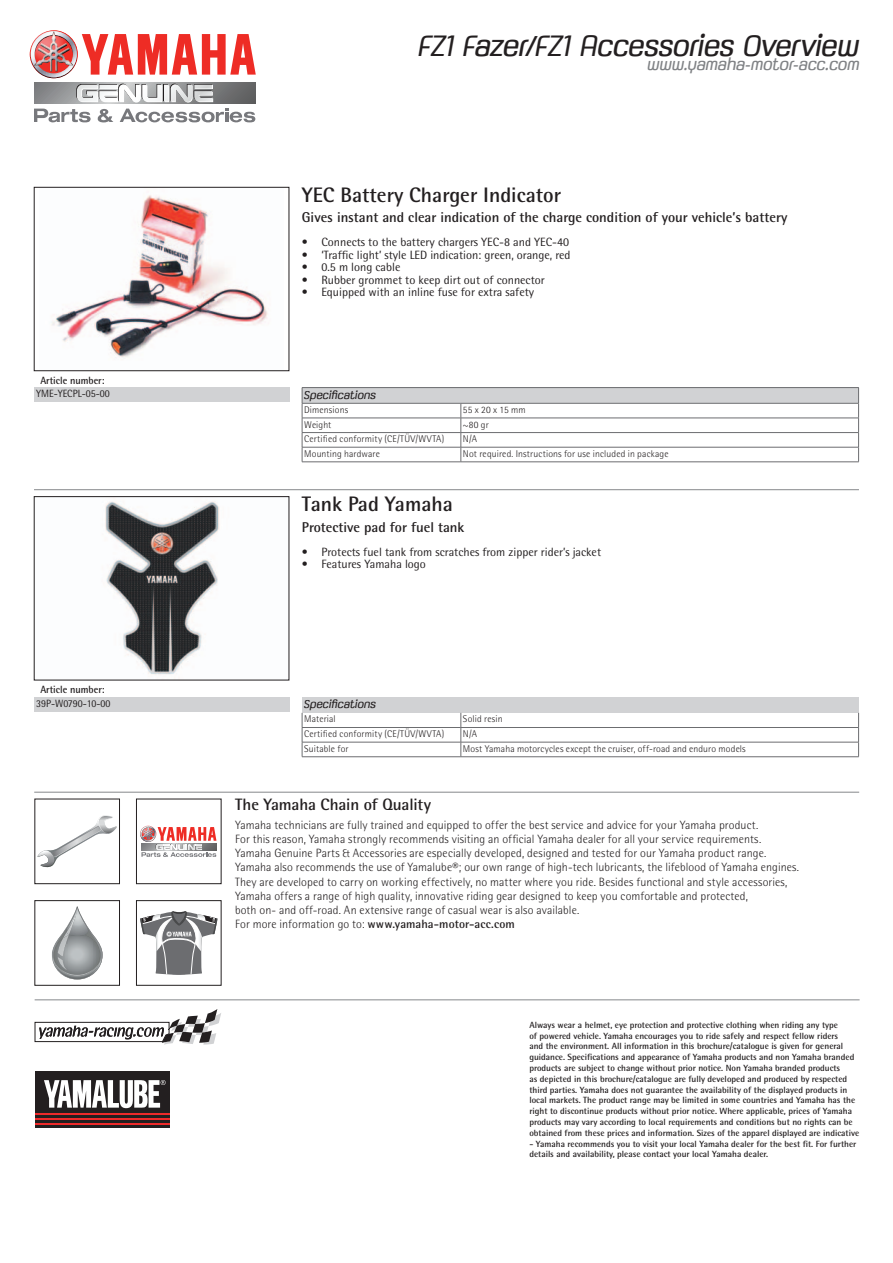
<style>
.page{position:relative;width:893px;height:1263px;background:#fff}
.page>*{position:absolute;margin:0;border:0;box-sizing:border-box;transform-origin:0 0}
.t1{font:italic 300 29.25px "GFT Yamaha Motor";color:#231f20}
.t2{font:700 21px "Rotis Semi Sans Std";color:#231f20}
.t3{font:italic 300 16.5px "GFT Yamaha Motor";color:#808285}
.t4{font:700 16.5px "Rotis Semi Sans Std";letter-spacing:-.01em;color:#231f20}
.t5{font:700 14.25px "Rotis Semi Sans Std";color:#231f20}
.t6{font:300 12px/14.2px "Rotis Semi Sans Std";letter-spacing:.01em;color:#231f20}
.t7{font:12px "Rotis Semi Sans Std";color:#231f20}
.t8{font:italic 300 11.25px "GFT Yamaha Motor";letter-spacing:.015em;color:#231f20}
.t9{font:10.5px "Rotis Semi Sans Std";color:#231f20;scale:.95 1}
.t10{font:700 10.5px "Rotis Semi Sans Std";color:#231f20;scale:.95 1}
.t11{font:300 9.75px "Rotis Semi Sans Std";letter-spacing:.015em;color:#231f20}
.t12{font:700 9px/10.8px "Rotis Semi Sans Std";color:#231f20}
.s1{font-weight:700}
</style>
<div class="page">
<svg style="left:34px;top:109px;width:221px;height:13px"></svg>
<svg style="left:34px;top:82px;width:221px;height:22px"></svg>
<svg style="left:76px;top:84px;width:137px;height:19px"></svg>
<svg style="left:30px;top:30px;width:226px;height:48px"></svg>
<img style="left:35px;top:32px;width:38px;height:39px">
<svg style="left:34px;top:1009px;width:187px;height:36px"></svg>
<div style="left:35px;top:1071px;width:134px;height:57px;background:#231f20"></div>
<hr style="left:35px;top:1114px;width:134px;height:1px;background:#ee2a2a">
<hr style="left:35px;top:1118px;width:134px;height:1px;background:#ee2a2a">
<hr style="left:35px;top:1123px;width:134px;height:1px;background:#ee2a2a">
<svg style="left:44px;top:1080px;width:122px;height:28px"></svg>
<hr style="left:35px;top:999px;width:825px;height:1px;background:#939598">
<svg style="left:37px;top:815px;width:80px;height:52px"></svg>
<div style="left:35px;top:799px;width:85px;height:85px;border:1px solid #231f20"></div>
<svg style="left:52px;top:906px;width:51px;height:74px"></svg>
<img style="left:67px;top:908px;width:10px;height:26px">
<div style="left:35px;top:900px;width:85px;height:85px;border:1px solid #231f20"></div>
<svg style="left:140px;top:826px;width:76px;height:31px"></svg>
<div style="left:136px;top:799px;width:85px;height:85px;border:1px solid #231f20"></div>
<svg style="left:140px;top:911px;width:77px;height:64px"></svg>
<div style="left:136px;top:900px;width:85px;height:85px;border:1px solid #231f20"></div>
<img style="left:105px;top:501px;width:115px;height:174px">
<div style="left:34px;top:697px;width:255px;height:15px;background:#d1d2d4"></div>
<div style="left:302px;top:697px;width:557px;height:16px;background:#d1d2d4"></div>
<svg style="left:302px;top:713px;width:1px;height:43px"></svg>
<hr style="left:302px;top:727px;width:159px;height:1px;background:#6c6d70">
<hr style="left:302px;top:742px;width:159px;height:1px;background:#6c6d70">
<hr style="left:302px;top:756px;width:159px;height:1px;background:#6c6d70">
<svg style="left:461px;top:713px;width:1px;height:43px"></svg>
<hr style="left:461px;top:727px;width:398px;height:1px;background:#6c6d70">
<svg style="left:858px;top:713px;width:1px;height:43px"></svg>
<hr style="left:461px;top:742px;width:398px;height:1px;background:#6c6d70">
<hr style="left:461px;top:756px;width:398px;height:1px;background:#6c6d70">
<hr style="left:34px;top:792px;width:825px;height:1px;background:#939598">
<img style="left:51px;top:195px;width:217px;height:163px">
<div style="left:34px;top:187px;width:255px;height:184px;border:1px solid #231f20"></div>
<div style="left:34px;top:387px;width:255px;height:15px;background:#d1d2d4"></div>
<div style="left:302px;top:388px;width:557px;height:15px;background:#d1d2d4"></div>
<hr style="left:302px;top:387px;width:557px;height:1px;background:#6c6d70">
<svg style="left:302px;top:388px;width:1px;height:74px"></svg>
<hr style="left:302px;top:403px;width:159px;height:1px;background:#6c6d70">
<hr style="left:302px;top:418px;width:159px;height:1px;background:#6c6d70">
<hr style="left:302px;top:432px;width:159px;height:1px;background:#6c6d70">
<hr style="left:302px;top:447px;width:159px;height:1px;background:#6c6d70">
<hr style="left:302px;top:462px;width:159px;height:1px;background:#6c6d70">
<svg style="left:461px;top:404px;width:1px;height:58px"></svg>
<hr style="left:461px;top:403px;width:398px;height:1px;background:#6c6d70">
<svg style="left:858px;top:388px;width:1px;height:74px"></svg>
<hr style="left:461px;top:418px;width:398px;height:1px;background:#6c6d70">
<hr style="left:461px;top:432px;width:398px;height:1px;background:#6c6d70">
<hr style="left:461px;top:447px;width:398px;height:1px;background:#6c6d70">
<hr style="left:461px;top:462px;width:398px;height:1px;background:#6c6d70">
<hr style="left:34px;top:489px;width:825px;height:1px;background:#939598">
<p class="t10" style="left:40px;top:377px;width:69px">Article number:</p>
<p class="t9" style="left:36px;top:390px;width:79px">YME-YECPL-05-00</p>
<p class="t10" style="left:40px;top:686px;width:69px">Article number:</p>
<p class="t9" style="left:36px;top:700px;width:80px">39P-W0790-10-00</p>
<h1 class="t1" style="left:418px;top:33px;width:443px">FZ1 Fazer/FZ1 Accessories Overview</h1>
<h3 class="t3" style="left:648px;top:57px;width:214px">www.yamaha-motor-acc.com</h3>
<h2 class="t2" style="left:302px;top:187px;width:261px">YEC Battery Charger Indicator</h2>
<h3 class="t5" style="left:302px;top:213px;width:487px">Gives instant and clear indication of the charge condition of your vehicle’s battery</h3>
<h3 class="t7" style="left:302px;top:238px;width:269px">• Connects to the battery chargers YEC-8 and YEC-40</h3>
<h3 class="t7" style="left:302px;top:251px;width:270px">• ‘Traffic light’ style LED indication: green, orange, red</h3>
<h3 class="t7" style="left:302px;top:263px;width:100px">• 0.5 m long cable</h3>
<h3 class="t7" style="left:302px;top:275px;width:244px">• Rubber grommet to keep dirt out of connector</h3>
<h3 class="t7" style="left:302px;top:288px;width:234px">• Equipped with an inline fuse for extra safety</h3>
<p class="t8" style="left:304px;top:390px;width:73px">Specifications</p>
<p class="t11" style="left:304px;top:406px;width:45px">Dimensions</p>
<p class="t11" style="left:463px;top:406px;width:64px">55 x 20 x 15 mm</p>
<p class="t11" style="left:304px;top:421px;width:29px">Weight</p>
<p class="t11" style="left:463px;top:421px;width:27px">~80 gr</p>
<p class="t11" style="left:304px;top:435px;width:142px">Certified conformity (CE/TÜV/WVTA)</p>
<p class="t11" style="left:463px;top:435px;width:15px">N/A</p>
<p class="t11" style="left:304px;top:450px;width:77px">Mounting hardware</p>
<p class="t11" style="left:463px;top:450px;width:207px">Not required. Instructions for use included in package</p>
<h2 class="t2" style="left:302px;top:496px;width:153px">Tank Pad Yamaha</h2>
<h3 class="t5" style="left:302px;top:522px;width:164px">Protective pad for fuel tank</h3>
<h3 class="t7" style="left:302px;top:547px;width:301px">• Protects fuel tank from scratches from zipper rider’s jacket</h3>
<h3 class="t7" style="left:302px;top:560px;width:126px">• Features Yamaha logo</h3>
<p class="t8" style="left:304px;top:700px;width:73px">Specifications</p>
<p class="t11" style="left:304px;top:716px;width:33px">Material</p>
<p class="t11" style="left:463px;top:716px;width:41px">Solid resin</p>
<p class="t11" style="left:304px;top:730px;width:142px">Certified conformity (CE/TÜV/WVTA)</p>
<p class="t11" style="left:463px;top:730px;width:15px">N/A</p>
<p class="t11" style="left:304px;top:745px;width:46px">Suitable for</p>
<p class="t11" style="left:463px;top:745px;width:284px">Most Yamaha motorcycles except the cruiser, off-road and enduro models</p>
<h3 class="t4" style="left:235px;top:799px;width:198px">The Yamaha Chain of Quality</h3>
<p class="t6" style="left:235px;top:818px;width:565px">Yamaha technicians are fully trained and equipped to offer the best service and advice for your Yamaha product.<br>For this reason, Yamaha strongly recommends visiting an official Yamaha dealer for all your service requirements.<br>Yamaha Genuine Parts &amp; Accessories are especially developed, designed and tested for our Yamaha product range.<br>Yamaha also recommends the use of Yamalube®; our own range of high-tech lubricants, the lifeblood of Yamaha engines.<br>They are developed to carry on working effectively, no matter where you ride. Besides functional and style accessories, Yamaha offers a range of high quality, innovative riding gear designed to keep you comfortable and protected,<br>both on- and off-road. An extensive range of casual wear is also available.<br>For more information go to: <span class="s1">www.yamaha-motor-acc.com</span></p>
<p class="t12" style="left:529px;top:1020px;width:331px">Always wear a helmet, eye protection and protective clothing when riding any type<br>of powered vehicle. Yamaha encourages you to ride safely and respect fellow riders<br>and the environment. All information in this brochure/catalogue is given for general guidance. Specifications and appearance of Yamaha products and non Yamaha branded products are subject to change without prior notice. Non Yamaha branded products<br>as depicted in this brochure/catalogue are fully developed and produced by respected third parties. Yamaha does not guarantee the availability of the displayed products in local markets. The product range may be limited in some countries and Yamaha has the right to discontinue products without prior notice. Where applicable, prices of Yamaha products may vary according to local requirements and conditions but no rights can be obtained from these prices and information. Sizes of the apparel displayed are indicative</p>
<p class="t12" style="left:529px;top:1139px;width:329px">- Yamaha recommends you to visit your local Yamaha dealer for the best fit. For further details and availability, please contact your local Yamaha dealer.</p>
</div>
